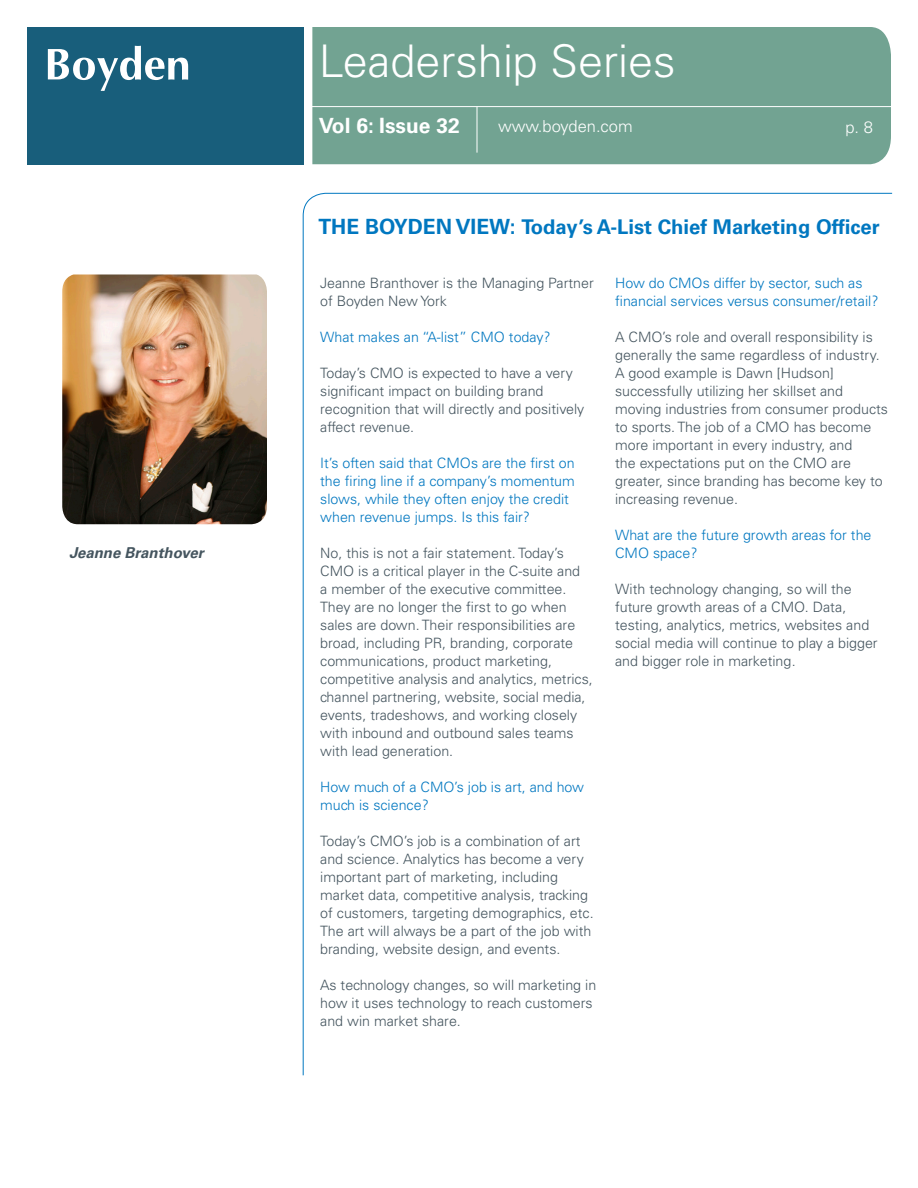
<style>
.page{position:relative;width:918px;height:1188px;background:#fff}
.page>*{position:absolute;margin:0;border:0;box-sizing:border-box;transform-origin:0 0}
.t1{font:300 45px "Univers LT Std";color:#fff}
.t2{font:700 21px "Univers LT Std";color:#fff}
.Body_Copy{font:700 20.25px "Univers LT Std";color:#0077c0}
.t3{font:300 16.5px "Univers LT Std";color:#fff}
.t4{font:italic 700 15px "Univers LT Std";color:#45555f}
.Body_Copy-2{font:300 14.25px/18px "Univers LT Std";color:#45555f}
.Body_Copy-3{font:300 14.25px/18px "Univers LT Std";color:#0077c0}
.s1{font-size:21px}
</style>
<div class="page">
<div style="left:312px;top:27px;width:579px;height:137px;background:#72a392"></div>
<div style="left:27px;top:27px;width:277px;height:138px;background:#185e7b"></div>
<svg style="left:48px;top:46px;width:140px;height:45px"></svg>
<hr style="left:477px;top:106px;width:1px;height:47px;background:#fff">
<hr style="left:310px;top:106px;width:583px;height:1px;background:#fff">
<img style="left:62px;top:274px;width:205px;height:250px">
<p class="t4" style="left:69px;top:544px;width:136px">Jeanne Branthover</p>
<h1 class="t1" style="left:319px;top:34px;width:358px">Leadership Series</h1>
<h2 class="t2" style="left:319px;top:113px;width:143px">Vol 6: Issue 32</h2>
<p class="t3" style="left:498px;top:117px;width:136px">www.boyden.com</p>
<p class="t3" style="left:845px;top:117px;width:29px">p. 8</p>
<p class="Body_Copy" style="left:318px;top:215px;width:563px"><span class="s1">THE BOYDEN VIEW:</span> Today’s A-List Chief Marketing Officer</p>
<p class="Body_Copy-2" style="left:320px;top:274px;width:275px">Jeanne Branthover is the Managing Partner of Boyden New York</p>
<p class="Body_Copy-3" style="left:320px;top:328px;width:232px">What makes an “A-list” CMO today?</p>
<p class="Body_Copy-2" style="left:320px;top:364px;width:266px">Today’s CMO is expected to have a very significant impact on building brand recognition that will directly and positively affect revenue.</p>
<p class="Body_Copy-3" style="left:320px;top:454px;width:256px">It’s often said that CMOs are the first on the firing line if a company’s momentum slows, while they often enjoy the credit when revenue jumps. Is this fair?</p>
<p class="Body_Copy-2" style="left:320px;top:544px;width:274px">No, this is not a fair statement. Today’s CMO is a critical player in the C-suite and<br>a member of the executive committee.<br>They are no longer the first to go when sales are down. Their responsibilities are broad, including PR, branding, corporate communications, product marketing, competitive analysis and analytics, metrics, channel partnering, website, social media, events, tradeshows, and working closely with inbound and outbound sales teams with lead generation.</p>
<p class="Body_Copy-3" style="left:320px;top:778px;width:265px">How much of a CMO’s job is art, and how much is science?</p>
<p class="Body_Copy-2" style="left:320px;top:832px;width:275px">Today’s CMO’s job is a combination of art and science. Analytics has become a very important part of marketing, including market data, competitive analysis, tracking of customers, targeting demographics, etc.<br>The art will always be a part of the job with branding, website design, and events.</p>
<p class="Body_Copy-2" style="left:320px;top:976px;width:278px">As technology changes, so will marketing in how it uses technology to reach customers and win market share.</p>
<p class="Body_Copy-3" style="left:615px;top:274px;width:265px">How do CMOs differ by sector, such as financial services versus consumer/retail?</p>
<p class="Body_Copy-2" style="left:615px;top:328px;width:274px">A CMO’s role and overall responsibility is generally the same regardless of industry.<br>A good example is Dawn [Hudson] successfully utilizing her skillset and moving industries from consumer products to sports. The job of a CMO has become more important in every industry, and<br>the expectations put on the CMO are greater, since branding has become key to increasing revenue.</p>
<p class="Body_Copy-3" style="left:615px;top:526px;width:258px">What are the future growth areas for the<br>CMO space?</p>
<p class="Body_Copy-2" style="left:615px;top:580px;width:264px">With technology changing, so will the future growth areas of a CMO. Data, testing, analytics, metrics, websites and social media will continue to play a bigger and bigger role in marketing.</p>
</div>
